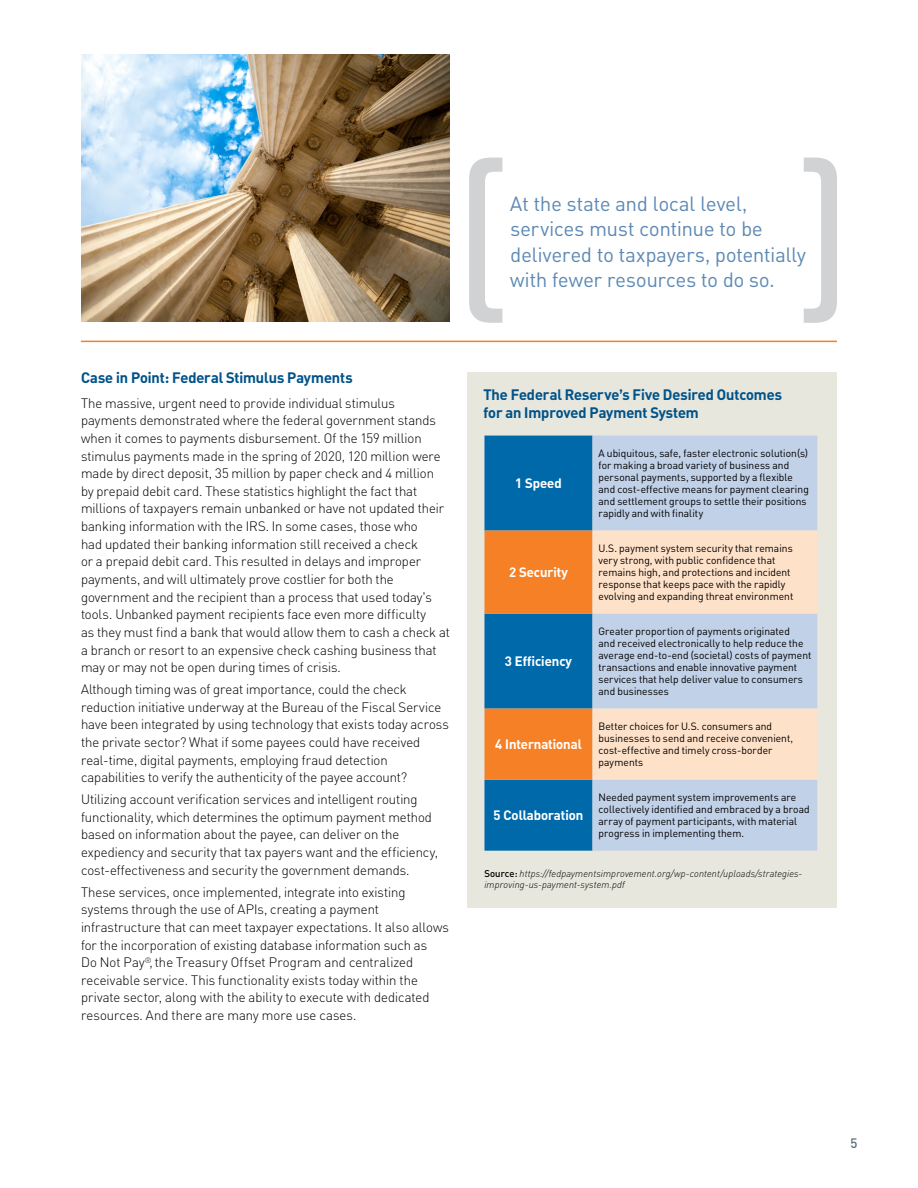
<style>
.page{position:relative;width:918px;height:1188px;background:#fff}
.page>*{position:absolute;margin:0;border:0;box-sizing:border-box;transform-origin:0 0}
.t1{font:20.4px/25.5px "PNC Brand";letter-spacing:.005em;color:#5d89b4}
.t2{font:700 15px/17.7px "PNC Brand";letter-spacing:-.005em;color:#005288}
.t3{font:300 13.5px/17.7px "PNC Brand";color:#000}
.t4{font:700 13.5px "PNC Brand";color:#fff}
.t5{font:500 13.5px "PNC Brand";color:#5c6f7c}
.t6{font:10.5px/12px "PNC Brand";letter-spacing:.01em;color:#000}
.t7{font:italic 300 9.75px/11.2px "PNC Brand";letter-spacing:.02em;color:#000}
.s1{font-weight:500;font-style:normal}
</style>
<div class="page">
<img style="left:81px;top:54px;width:369px;height:268px">
<hr style="left:81px;top:341px;width:756px;height:1px;background:#f58025">
<svg style="left:469px;top:158px;width:33px;height:165px"></svg>
<svg style="left:804px;top:158px;width:33px;height:165px"></svg>
<div style="left:468px;top:372px;width:369px;height:535px;background:#e7e7de"></div>
<div style="left:484px;top:436px;width:109px;height:415px;background:#0069aa"></div>
<div style="left:593px;top:436px;width:224px;height:415px;background:#c1d1e8"></div>
<svg style="left:484px;top:531px;width:109px;height:249px;background:#987859"></svg>
<svg style="left:593px;top:531px;width:224px;height:249px;background:#e6dad4"></svg>
<p class="t2" style="left:81px;top:368px;width:273px">Case in Point: Federal Stimulus Payments</p>
<p class="t3" style="left:81px;top:394px;width:370px">The massive, urgent need to provide individual stimulus payments demonstrated where the federal government stands when it comes to payments disbursement. Of the 159 million stimulus payments made in the spring of 2020, 120 million were made by direct deposit, 35 million by paper check and 4 million by prepaid debit card. These statistics highlight the fact that millions of taxpayers remain unbanked or have not updated their banking information with the IRS. In some cases, those who<br>had updated their banking information still received a check<br>or a prepaid debit card. This resulted in delays and improper payments, and will ultimately prove costlier for both the government and the recipient than a process that used today’s tools. Unbanked payment recipients face even more difficulty<br>as they must find a bank that would allow them to cash a check at a branch or resort to an expensive check cashing business that may or may not be open during times of crisis.</p>
<p class="t3" style="left:81px;top:680px;width:369px">Although timing was of great importance, could the check reduction initiative underway at the Bureau of the Fiscal Service have been integrated by using technology that exists today across the private sector? What if some payees could have received real-time, digital payments, employing fraud detection capabilities to verify the authenticity of the payee account?</p>
<p class="t3" style="left:81px;top:790px;width:359px">Utilizing account verification services and intelligent routing functionality, which determines the optimum payment method based on information about the payee, can deliver on the expediency and security that tax payers want and the efficiency, cost-effectiveness and security the government demands.</p>
<p class="t3" style="left:81px;top:883px;width:369px">These services, once implemented, integrate into existing systems through the use of APIs, creating a payment infrastructure that can meet taxpayer expectations. It also allows for the incorporation of existing database information such as<br>Do Not Pay<sup>®</sup>, the Treasury Offset Program and centralized receivable service. This functionality exists today within the private sector, along with the ability to execute with dedicated resources. And there are many more use cases.</p>
<h1 class="t1" style="left:510px;top:190px;width:297px">At the state and local level, services must continue to be delivered to taxpayers, potentially with fewer resources to do so.</h1>
<p class="t2" style="left:483px;top:385px;width:300px">The Federal Reserve’s Five Desired Outcomes for an Improved Payment System</p>
<p class="t4" style="left:515px;top:474px;width:48px">1 Speed</p>
<p class="t4" style="left:509px;top:563px;width:60px">2 Security</p>
<p class="t4" style="left:505px;top:652px;width:69px">3 Efficiency</p>
<p class="t4" style="left:495px;top:736px;width:88px">4 International</p>
<p class="t6" style="left:599px;top:447px;width:212px">A ubiquitous, safe, faster electronic solution(s) for making a broad variety of business and personal payments, supported by a flexible and cost-effective means for payment clearing and settlement groups to settle their positions rapidly and with finality</p>
<p class="t6" style="left:599px;top:542px;width:196px">U.S. payment system security that remains very strong, with public confidence that remains high, and protections and incident response that keeps pace with the rapidly evolving and expanding threat environment</p>
<p class="t6" style="left:599px;top:625px;width:214px">Greater proportion of payments originated<br>and received electronically to help reduce the average end-to-end (societal) costs of payment transactions and enable innovative payment services that help deliver value to consumers and businesses</p>
<p class="t6" style="left:599px;top:720px;width:196px">Better choices for U.S. consumers and businesses to send and receive convenient, cost-effective and timely cross-border payments</p>
<p class="t6" style="left:599px;top:791px;width:213px">Needed payment system improvements are collectively identified and embraced by a broad array of payment participants, with material progress in implementing them.</p>
<p class="t7" style="left:484px;top:868px;width:320px"><span class="s1">Source:</span> https://fedpaymentsimprovement.org/wp-content/uploads/strategies&shy;improving-us-payment-system.pdf</p>
<p class="t4" style="left:494px;top:807px;width:91px">5 Collaboration</p>
<p class="t5" style="left:851px;top:1134px;width:8px">5</p>
</div>
